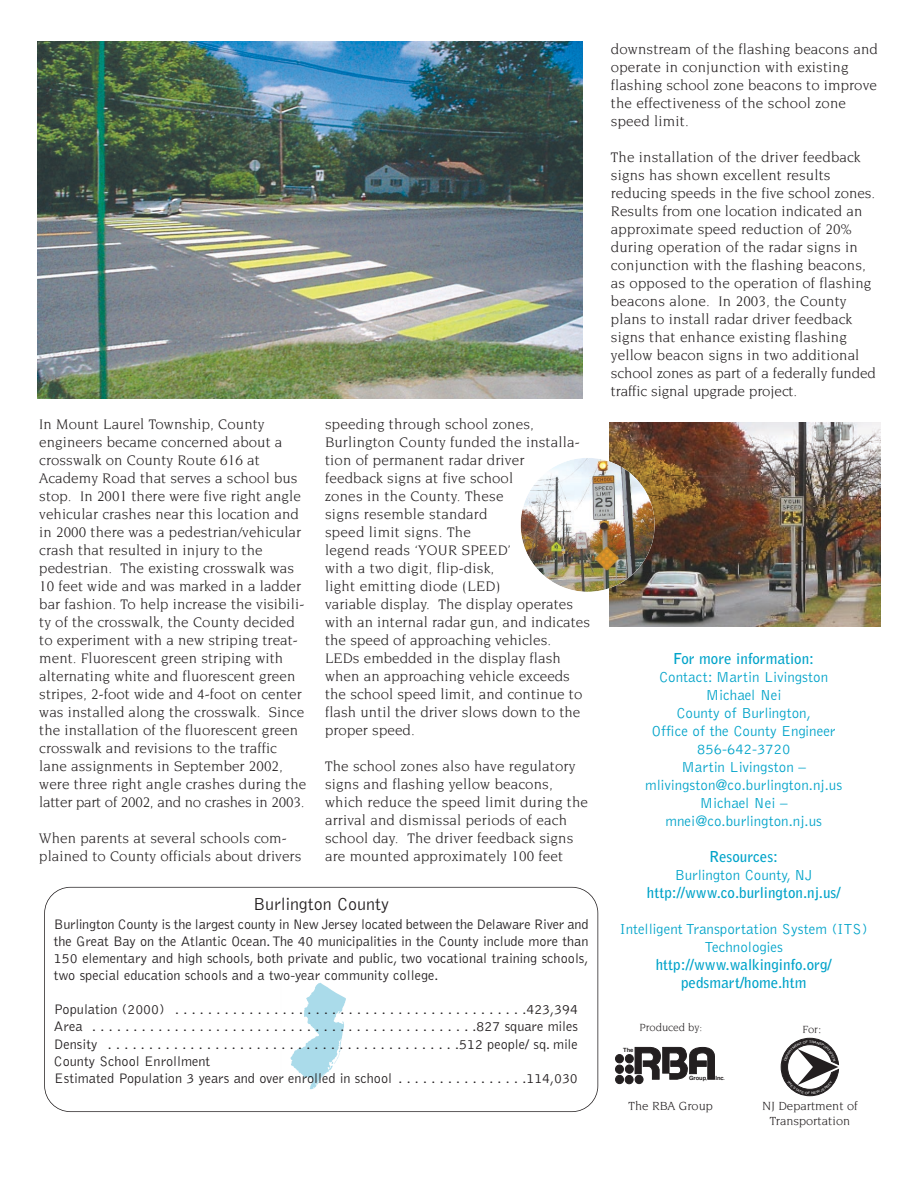
<style>
.page{position:relative;width:918px;height:1188px;background:#fff}
.page>*{position:absolute;margin:0;border:0;box-sizing:border-box;transform-origin:0 0}
.t1{font:300 18px "Bell Gothic";color:#231f20}
.t2{font:15px/18px "Novarese";letter-spacing:.005em;color:#231f20}
.t3{font:300 15px/18px "Bell Gothic";color:#00a3c9;text-align:center}
.t4{font:700 15px/18px "Bell Gothic";color:#00a3c9;text-align:center}
.t5{font:300 14.25px/17.1px "Bell Gothic";color:#231f20;text-align:justify}
.t6{font:12.75px/15.3px "Novarese";color:#231f20;text-align:center}
.t7{font:11.25px "Novarese";color:#231f20}
.t8{font:700 5.7px "Helvetica";letter-spacing:-.005em;color:#231f20}
.s1{font-size:13.5px}
.s2{font-size:4.5px}
</style>
<div class="page">
<img style="left:290px;top:983px;width:56px;height:107px">
<img style="left:38px;top:41px;width:544px;height:358px">
<div style="left:44px;top:887px;width:554px;height:225px;border:2px solid #231f20;border-radius:26px"></div>
<div style="left:615px;top:1054px;width:9px;height:9px;background:#231f20;border:1px solid #231f20;border-radius:50%"></div>
<div style="left:625px;top:1065px;width:9px;height:9px;background:#231f20;border:1px solid #231f20;border-radius:50%"></div>
<div style="left:625px;top:1054px;width:9px;height:9px;background:#231f20;border:1px solid #231f20;border-radius:50%"></div>
<div style="left:615px;top:1065px;width:9px;height:9px;background:#231f20;border:1px solid #231f20;border-radius:50%"></div>
<div style="left:615px;top:1075px;width:9px;height:9px;background:#231f20;border:1px solid #231f20;border-radius:50%"></div>
<div style="left:625px;top:1075px;width:8px;height:9px;background:#231f20;border:1px solid #231f20;border-radius:50%"></div>
<div style="left:635px;top:1075px;width:8px;height:9px;background:#231f20;border:1px solid #231f20;border-radius:50%"></div>
<svg style="left:634px;top:1047px;width:81px;height:33px"></svg>
<img style="left:610px;top:422px;width:270px;height:204px">
<img style="left:521px;top:458px;width:134px;height:134px;border-radius:50%">
<svg style="left:781px;top:1038px;width:58px;height:58px"></svg>
<p class="t2" style="left:39px;top:416px;width:269px">In Mount Laurel Township, County engineers became concerned about a crosswalk on County Route 616 at Academy Road that serves a school bus stop. In 2001 there were five right angle vehicular crashes near this location and in 2000 there was a pedestrian/vehicular crash that resulted in injury to the pedestrian. The existing crosswalk was 10 feet wide and was marked in a ladder bar fashion. To help increase the visibili&shy;ty of the crosswalk, the County decided to experiment with a new striping treat&shy;ment. Fluorescent green striping with alternating white and fluorescent green stripes, 2-foot wide and 4-foot on center was installed along the crosswalk. Since the installation of the fluorescent green crosswalk and revisions to the traffic lane assignments in September 2002, were three right angle crashes during the latter part of 2002, and no crashes in 2003.</p>
<p class="t2" style="left:39px;top:830px;width:264px">When parents at several schools com&shy;plained to County officials about drivers</p>
<p class="t2" style="left:325px;top:416px;width:266px">speeding through school zones,<br>Burlington County funded the installa&shy;tion of permanent radar driver<br>feedback signs at five school<br>zones in the County. These<br>signs resemble standard<br>speed limit signs. The<br>legend reads ‘YOUR SPEED’<br>with a two digit, flip-disk,<br>light emitting diode (LED)<br>variable display. The display operates with an internal radar gun, and indicates the speed of approaching vehicles.<br>LEDs embedded in the display flash when an approaching vehicle exceeds the school speed limit, and continue to flash until the driver slows down to the proper speed.</p>
<p class="t2" style="left:325px;top:758px;width:265px">The school zones also have regulatory signs and flashing yellow beacons, which reduce the speed limit during the arrival and dismissal periods of each school day. The driver feedback signs are mounted approximately 100 feet</p>
<p class="t1" style="left:253px;top:897px;width:137px">Burlington County</p>
<p class="t5" style="left:54px;top:916px;width:536px">Burlington County is the largest county in New Jersey located between the Delaware River and the Great Bay on the Atlantic Ocean.The 40 municipalities in the County include more than 150 elementary and high schools, both private and public, two vocational training schools, two special education schools and a two-year community college.</p>
<p class="t5" style="left:54px;top:1002px;width:525px;text-align:left">Population (2000) . . . . . . . . . . . . . . . . . . . . . . . . . . . . . . . . . . . . . . . . . . .423,394<br>Area . . . . . . . . . . . . . . . . . . . . . . . . . . . . . . . . . . . . . . . . . . . . . . .827 square miles Density . . . . . . . . . . . . . . . . . . . . . . . . . . . . . . . . . . . . . . . . . . .512 people/ sq. mile County School Enrollment<br>Estimated Population 3 years and over enrolled in school . . . . . . . . . . . . . . . .114,030</p>
<p class="t2" style="left:611px;top:41px;width:269px">downstream of the flashing beacons and operate in conjunction with existing flashing school zone beacons to improve the effectiveness of the school zone speed limit.</p>
<p class="t2" style="left:611px;top:149px;width:267px">The installation of the driver feedback signs has shown excellent results reducing speeds in the five school zones.<br>Results from one location indicated an approximate speed reduction of 20% during operation of the radar signs in conjunction with the flashing beacons, as opposed to the operation of flashing beacons alone. In 2003, the County plans to install radar driver feedback signs that enhance existing flashing yellow beacon signs in two additional school zones as part of a federally funded traffic signal upgrade project.</p>
<p class="t4" style="left:673px;top:651px;width:143px">For more information:</p>
<p class="t3" style="left:645px;top:669px;width:199px">Contact: Martin Livingston<br>Michael Nei<br>County of Burlington,<br>Office of the County Engineer<br>856-642-3720<br>Martin Livingston – mlivingston@co.burlington.nj.us<br>Michael Nei – mnei@co.burlington.nj.us</p>
<p class="t4" style="left:709px;top:849px;width:71px">Resources:</p>
<p class="t3" style="left:675px;top:867px;width:139px">Burlington County, NJ</p>
<p class="t4" style="left:647px;top:885px;width:195px">http://www.co.burlington.nj.us/</p>
<p class="t3" style="left:620px;top:921px;width:249px">Intelligent Transportation System (ITS)<br>Technologies</p>
<p class="t4" style="left:656px;top:957px;width:177px">http://www.walkinginfo.org/ pedsmart/home.htm</p>
<p class="t7" style="left:639px;top:1023px;width:64px">Produced by:</p>
<p class="t7" style="left:802px;top:1024px;width:21px">For<span class="s1">:</span></p>
<p class="t8" style="left:623px;top:1048px;width:12px">The</p>
<p class="t8" style="left:689px;top:1075px;width:19px">Group<span class="s2">,</span></p>
<p class="t8" style="left:715px;top:1075px;width:11px">Inc<span class="s2">.</span></p>
<p class="t6" style="left:629px;top:1099px;width:86px">The RBA Group</p>
<p class="t6" style="left:762px;top:1099px;width:97px">NJ Department of<br>Transportation</p>
</div>
